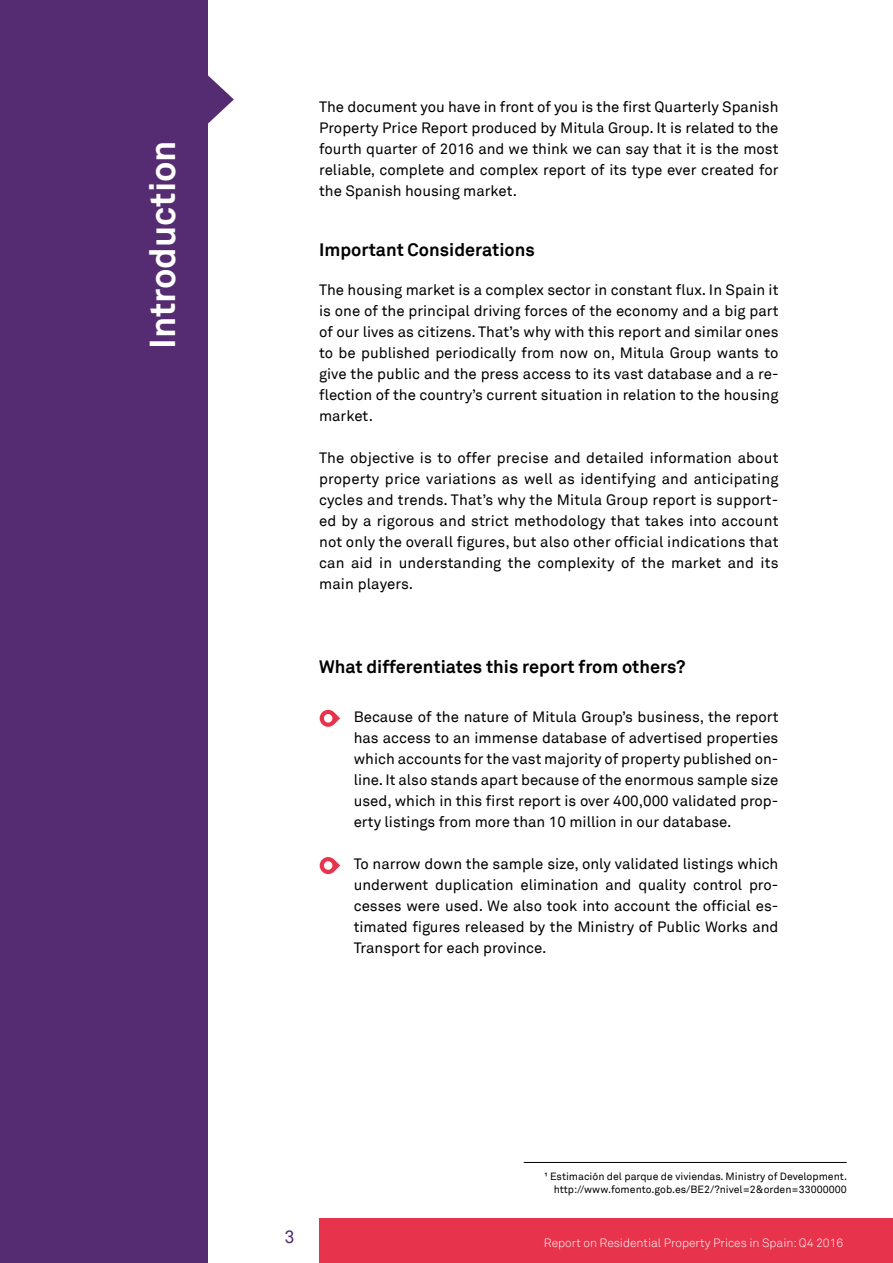
<style>
.page{position:relative;width:893px;height:1263px;background:#fff}
.page>*{position:absolute;margin:0;border:0;box-sizing:border-box;transform-origin:0 0}
.t1{font:700 36px "Akkurat TT";color:#fff}
.t2{font:700 18px "Akkurat TT";color:#000}
.t3{font:18px "Akkurat TT";color:#552c72}
.t4{font:15px/21px "Akkurat TT";color:#000;text-align:justify}
.t5{font:300 12px "Akkurat TT";color:#fff}
.t6{font:10.5px/12.6px "Akkurat TT";color:#000;text-align:right}
</style>
<div class="page">
<div style="left:0;top:0;width:208px;height:1263px;background:#552c72"></div>
<svg style="left:208px;top:75px;width:26px;height:49px"></svg>
<div style="left:319px;top:1218px;width:574px;height:45px;background:#e7344c"></div>
<svg style="left:320px;top:710px;width:20px;height:17px"></svg>
<svg style="left:320px;top:857px;width:20px;height:17px"></svg>
<hr style="left:524px;top:1162px;width:323px;height:1px;background:#000">
<h1 class="t1" style="left:140px;top:349px;width:210px;rotate:-90deg">Introduction</h1>
<p class="t4" style="left:319px;top:96px;width:461px">The document you have in front of you is the first Quarterly Spanish Property Price Report produced by Mitula Group. It is related to the fourth quarter of 2016 and we think we can say that it is the most reliable, complete and complex report of its type ever created for the Spanish housing market.</p>
<p class="t2" style="left:319px;top:239px;width:217px">Important Considerations</p>
<p class="t4" style="left:319px;top:279px;width:461px">The housing market is a complex sector in constant flux. In Spain it is one of the principal driving forces of the economy and a big part of our lives as citizens. That’s why with this report and similar ones to be published periodically from now on, Mitula Group wants to give the public and the press access to its vast database and a re&shy;flection of the country’s current situation in relation to the housing market.</p>
<p class="t4" style="left:319px;top:447px;width:461px">The objective is to offer precise and detailed information about property price variations as well as identifying and anticipating cycles and trends. That’s why the Mitula Group report is support&shy;ed by a rigorous and strict methodology that takes into account not only the overall figures, but also other official indications that can aid in understanding the complexity of the market and its main players.</p>
<p class="t2" style="left:319px;top:656px;width:368px">What differentiates this report from others?</p>
<p class="t4" style="left:354px;top:706px;width:426px">Because of the nature of Mitula Group’s business, the report has access to an immense database of advertised properties which accounts for the vast majority of property published on&shy;line. It also stands apart because of the enormous sample size used, which in this first report is over 400,000 validated prop&shy;erty listings from more than 10 million in our database.</p>
<p class="t4" style="left:354px;top:853px;width:426px">To narrow down the sample size, only validated listings which underwent duplication elimination and quality control pro&shy;cesses were used. We also took into account the official es&shy;timated figures released by the Ministry of Public Works and Transport for each province.</p>
<p class="t3" style="left:284px;top:1226px;width:12px">3</p>
<p class="t6" style="left:544px;top:1170px;width:304px">¹ Estimación del parque de viviendas. Ministry of Development. http://www.fomento.gob.es/BE2/?nivel=2&amp;orden=33000000</p>
<p class="t5" style="left:544px;top:1235px;width:301px">Report on Residential Property Prices in Spain: Q4 2016</p>
</div>
